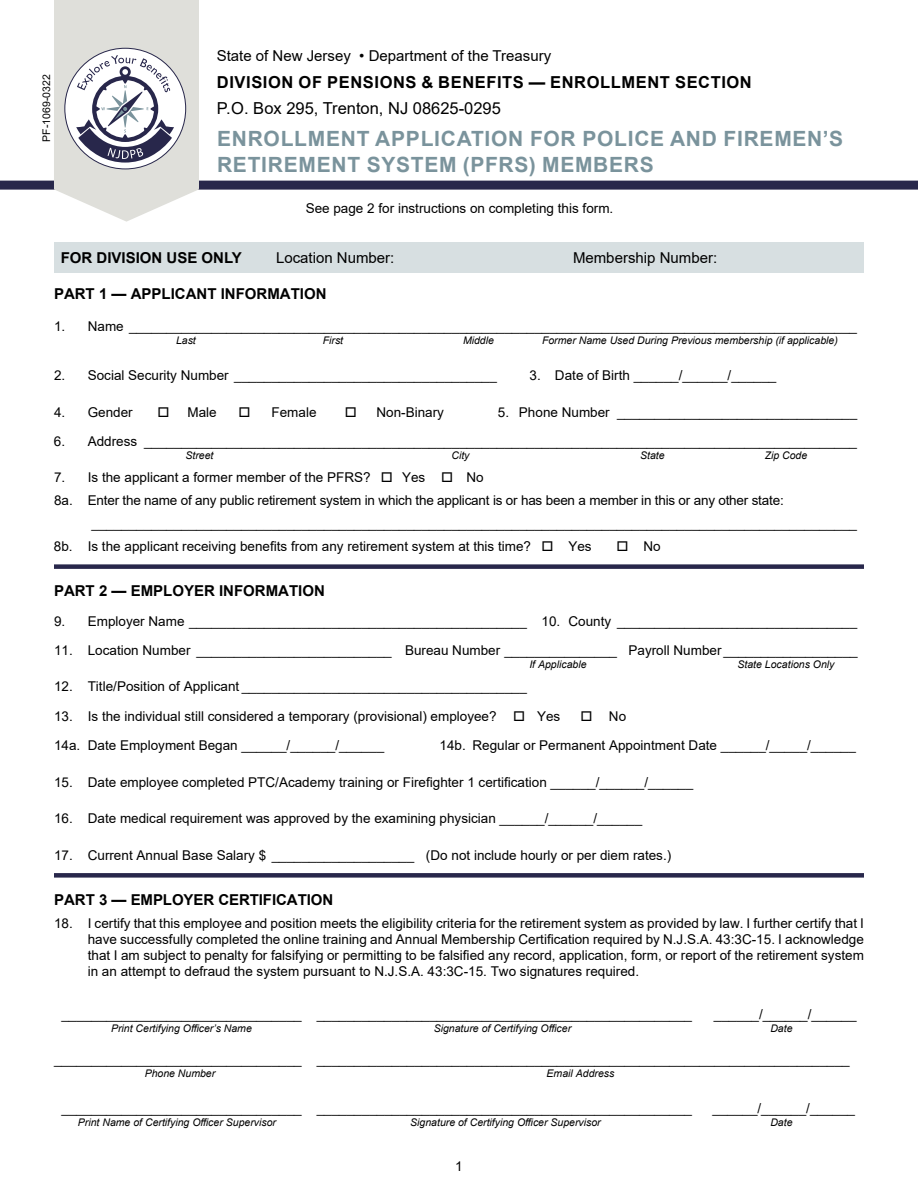
<style>
.page{position:relative;width:918px;height:1188px;background:#fff}
.page>*{position:absolute;margin:0;border:0;box-sizing:border-box;transform-origin:0 0}
.t1{font:700 21px/25.2px "Arial";letter-spacing:.035em;color:#7a939c}
.t2{font:700 16.5px "Arial";letter-spacing:.035em;color:#000}
.t3{font:16.5px "Arial";color:#000}
.t4{font:700 15px "Arial";color:#000}
.t5{font:15px "Arial";color:#000}
.t6{font:13.5px/16.2px "Arial";color:#000;text-align:justify}
.t7{font:italic 10.5px "Arial";color:#000}
.t8{font:10.5px "Arial";color:#000}
</style>
<div class="page">
<div style="left:54px;top:242px;width:810px;height:31px;background:#d7dfe1"></div>
<div style="left:54px;top:564px;width:810px;height:5px;background:#28274b"></div>
<div style="left:54px;top:873px;width:810px;height:5px;background:#28274b"></div>
<div style="left:0;top:181px;width:918px;height:9px;background:#28274b"></div>
<div style="left:54px;top:0;width:145px;height:187px;background:#dfdfda"></div>
<svg style="left:54px;top:55px;width:145px;height:167px"></svg>
<p class="t8" style="left:39px;top:142px;width:69px;rotate:-90deg">PF-1069-0322</p>
<p class="t5" style="left:217px;top:46px;width:336px">State of New Jersey • Department of the Treasury</p>
<p class="t2" style="left:217px;top:71px;width:536px">DIVISION OF PENSIONS &amp; BENEFITS — ENROLLMENT SECTION</p>
<p class="t3" style="left:217px;top:97px;width:285px">P.O. Box 295, Trenton, NJ 08625-0295</p>
<h1 class="t1" style="left:217px;top:127px;width:627px">ENROLLMENT APPLICATION FOR POLICE AND FIREMEN’S<br>RETIREMENT SYSTEM (PFRS) MEMBERS</h1>
<p class="t6" style="left:306px;top:200px;width:309px">See page 2 for instructions on completing this form.</p>
<p class="t4" style="left:61px;top:247px;width:183px">FOR DIVISION USE ONLY</p>
<p class="t5" style="left:276px;top:247px;width:120px">Location Number:</p>
<p class="t5" style="left:573px;top:247px;width:146px">Membership Number:</p>
<p class="t4" style="left:54px;top:284px;width:274px">PART 1 — APPLICANT INFORMATION</p>
<p class="t6" style="left:54px;top:318px;width:805px">1. Name _________________________________________________________________________________________________</p>
<p class="t7" style="left:176px;top:333px;width:21px">Last</p>
<p class="t7" style="left:323px;top:333px;width:22px">First</p>
<p class="t7" style="left:463px;top:333px;width:32px">Middle</p>
<p class="t7" style="left:542px;top:333px;width:297px">Former Name Used During Previous membership (if applicable)</p>
<p class="t6" style="left:54px;top:367px;width:444px">2. Social Security Number ___________________________________</p>
<p class="t6" style="left:529px;top:367px;width:248px">3. Date of Birth ______/______/______</p>
<p class="t6" style="left:54px;top:404px;width:80px">4. Gender</p>
<p class="t6" style="left:158px;top:404px;width:61px">□ Male</p>
<p class="t6" style="left:239px;top:404px;width:80px">□ Female</p>
<p class="t6" style="left:345px;top:404px;width:101px">□ Non-Binary</p>
<p class="t6" style="left:498px;top:404px;width:361px">5. Phone Number ________________________________</p>
<p class="t6" style="left:54px;top:434px;width:805px">6. Address _______________________________________________________________________________________________</p>
<p class="t7" style="left:185px;top:449px;width:30px">Street</p>
<p class="t7" style="left:451px;top:449px;width:20px">City</p>
<p class="t7" style="left:640px;top:449px;width:26px">State</p>
<p class="t7" style="left:765px;top:449px;width:44px">Zip Code</p>
<p class="t6" style="left:54px;top:469px;width:431px">7. Is the applicant a former member of the PFRS? □ Yes □ No</p>
<p class="t6" style="left:54px;top:492px;width:731px">8a. Enter the name of any public retirement system in which the applicant is or has been a member in this or any other state:</p>
<p class="t6" style="left:92px;top:515px;width:767px">______________________________________________________________________________________________________</p>
<p class="t6" style="left:54px;top:538px;width:539px">8b. Is the applicant receiving benefits from any retirement system at this time? □ Yes</p>
<p class="t6" style="left:616px;top:538px;width:46px">□ No</p>
<p class="t4" style="left:54px;top:580px;width:272px">PART 2 — EMPLOYER INFORMATION</p>
<p class="t6" style="left:54px;top:613px;width:805px">9. Employer Name _____________________________________________ 10. County ________________________________</p>
<p class="t6" style="left:54px;top:642px;width:805px">11. Location Number __________________________ Bureau Number _______________ Payroll Number __________________</p>
<p class="t7" style="left:529px;top:657px;width:59px">If Applicable</p>
<p class="t7" style="left:738px;top:657px;width:98px">State Locations Only</p>
<p class="t6" style="left:54px;top:678px;width:474px">12. Title/Position of Applicant ______________________________________</p>
<p class="t6" style="left:54px;top:708px;width:508px">13. Is the individual still considered a temporary (provisional) employee? □ Yes</p>
<p class="t6" style="left:580px;top:708px;width:47px">□ No</p>
<p class="t6" style="left:54px;top:737px;width:332px">14a. Date Employment Began ______/______/______</p>
<p class="t6" style="left:440px;top:737px;width:418px">14b. Regular or Permanent Appointment Date ______/_____/______</p>
<p class="t6" style="left:54px;top:774px;width:641px">15. Date employee completed PTC/Academy training or Firefighter 1 certification ______/______/______</p>
<p class="t6" style="left:54px;top:810px;width:590px">16. Date medical requirement was approved by the examining physician ______/______/______</p>
<p class="t6" style="left:54px;top:847px;width:619px">17. Current Annual Base Salary $ ___________________ (Do not include hourly or per diem rates.)</p>
<p class="t4" style="left:54px;top:889px;width:281px">PART 3 — EMPLOYER CERTIFICATION</p>
<p class="t6" style="left:88px;top:915px;width:778px;text-indent:-34px">18. I certify that this employee and position meets the eligibility criteria for the retirement system as provided by law. I further certify that I have successfully completed the online training and Annual Membership Certification required by N.J.S.A. 43:3C-15. I acknowledge that I am subject to penalty for falsifying or permitting to be falsified any record, application, form, or report of the retirement system in an attempt to defraud the system pursuant to N.J.S.A. 43:3C-15. Two signatures required.</p>
<p class="t6" style="left:61px;top:1006px;width:632px">________________________________ __________________________________________________</p>
<p class="t6" style="left:714px;top:1006px;width:144px">______/______/______</p>
<p class="t7" style="left:111px;top:1021px;width:142px">Print Certifying Officer’s Name</p>
<p class="t7" style="left:434px;top:1021px;width:139px">Signature of Certifying Officer</p>
<p class="t7" style="left:770px;top:1021px;width:24px">Date</p>
<p class="t6" style="left:54px;top:1051px;width:797px">_________________________________ _______________________________________________________________________</p>
<p class="t7" style="left:145px;top:1066px;width:72px">Phone Number</p>
<p class="t7" style="left:547px;top:1066px;width:69px">Email Address</p>
<p class="t6" style="left:62px;top:1100px;width:632px">________________________________ __________________________________________________</p>
<p class="t6" style="left:713px;top:1100px;width:144px">______/______/______</p>
<p class="t7" style="left:78px;top:1116px;width:200px">Print Name of Certifying Officer Supervisor</p>
<p class="t7" style="left:410px;top:1116px;width:192px">Signature of Certifying Officer Supervisor</p>
<p class="t7" style="left:770px;top:1116px;width:24px">Date</p>
<p class="t6" style="left:455px;top:1158px;width:9px">1</p>
</div>
